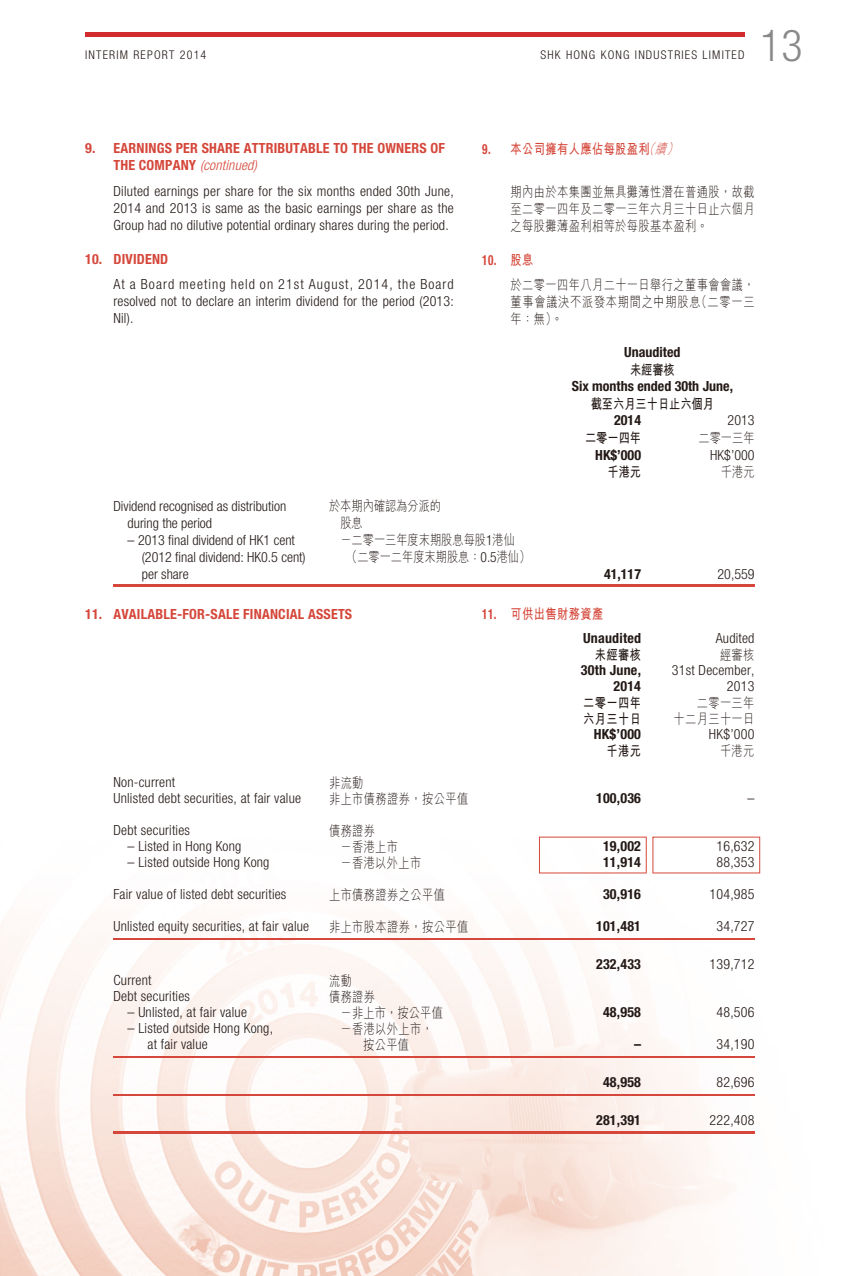
<style>
.page{position:relative;width:851px;height:1276px;background:#fff}
.page>*{position:absolute;margin:0;border:0;box-sizing:border-box;transform-origin:0 0}
.t1{font:300 condensed 44px "Helvetica Neue LT Std";color:#898989}
.t2{font:300 condensed 14px/17px "Helvetica Neue LT Std";letter-spacing:.015em;color:#231916}
.t3{font:14px/17px "M Hei HK Light E Ten B5 H";letter-spacing:.04em;color:#231916;text-align:justify;scale:.8 1}
.t4{font:700 condensed 14px/16px "Helvetica Neue LT Std";letter-spacing:.015em;color:#231916;text-align:right}
.t5{font:700 condensed 14px/17px "Helvetica Neue LT Std";letter-spacing:.015em;color:#d5473a}
.t6{font:14px/17px "M Hei HK Light E Ten B5 H";color:#231916;scale:.8 1}
.t7{font:14px "M Hei HK Bold E Ten B5 H";color:#231916;scale:.8 1}
.t8{font:14px "M Hei HK Bold E Ten B5 H";letter-spacing:.04em;color:#d5473a;scale:.8 1}
.t9{font:14px/16px "M Hei HK Bold E Ten B5 H";letter-spacing:.04em;color:#231916;scale:.8 1}
.t10{font:700 condensed 14px "Helvetica Neue LT Std";letter-spacing:.015em;color:#d5473a;scale:.8 1}
.t11{font:300 condensed 12px "Helvetica Neue LT Std";letter-spacing:.1em;color:#231916}
.s1{font-weight:300;font-style:italic}
.s2{font-family:"Helvetica Neue LT Std";font-weight:700;font-stretch:condensed}
.s3{font-family:"M Hei HK Light E Ten B5 H";font-style:italic}
.s4{font-family:"M Hei HK Bold E Ten B5 H";font-weight:400;font-stretch:normal}
.s5{font-family:"Helvetica Neue LT Std";font-weight:300;font-stretch:condensed}
</style>
<div class="page">
<hr style="left:85px;top:33px;width:659px;height:4px;background:#d12b2e">
<img style="left:0;top:584px;width:761px;height:692px">
<hr style="left:113px;top:585px;width:216px;height:2px;background:#d5473a">
<hr style="left:329px;top:585px;width:210px;height:2px;background:#d5473a">
<hr style="left:539px;top:585px;width:113px;height:2px;background:#d5473a">
<hr style="left:652px;top:585px;width:102px;height:2px;background:#d5473a">
<svg style="left:539px;top:836px;width:107px;height:37px"></svg>
<svg style="left:652px;top:836px;width:108px;height:37px"></svg>
<hr style="left:113px;top:938px;width:216px;height:1px;background:#d5473a">
<hr style="left:329px;top:938px;width:210px;height:1px;background:#d5473a">
<hr style="left:539px;top:938px;width:113px;height:1px;background:#d5473a">
<hr style="left:652px;top:938px;width:102px;height:1px;background:#d5473a">
<hr style="left:113px;top:1056px;width:216px;height:1px;background:#d5473a">
<hr style="left:329px;top:1056px;width:210px;height:1px;background:#d5473a">
<hr style="left:539px;top:1056px;width:113px;height:1px;background:#d5473a">
<hr style="left:652px;top:1056px;width:102px;height:1px;background:#d5473a">
<hr style="left:113px;top:1094px;width:216px;height:1px;background:#d5473a">
<hr style="left:329px;top:1094px;width:210px;height:1px;background:#d5473a">
<hr style="left:539px;top:1094px;width:113px;height:1px;background:#d5473a">
<hr style="left:652px;top:1094px;width:102px;height:1px;background:#d5473a">
<hr style="left:113px;top:1131px;width:216px;height:2px;background:#d5473a">
<hr style="left:329px;top:1131px;width:210px;height:2px;background:#d5473a">
<hr style="left:539px;top:1131px;width:113px;height:2px;background:#d5473a">
<hr style="left:652px;top:1131px;width:102px;height:2px;background:#d5473a">
<p class="t11" style="left:85px;top:51px;width:123px">INTERIM REPORT 2014</p>
<p class="t11" style="left:540px;top:51px;width:205px">SHK HONG KONG INDUSTRIES LIMITED</p>
<h1 class="t1" style="left:760px;top:29px;width:44px">13</h1>
<p class="t5" style="left:113px;top:142px;width:333px;text-indent:-28px">9. EARNINGS PER SHARE ATTRIBUTABLE TO THE OWNERS OF<br>THE COMPANY <span class="s1">(continued)</span></p>
<p class="t2" style="left:113px;top:184px;width:342px;text-align:justify">Diluted earnings per share for the six months ended 30th June, 2014 and 2013 is same as the basic earnings per share as the Group had no dilutive potential ordinary shares during the period.</p>
<p class="t5" style="left:85px;top:252px;width:85px">10. DIVIDEND</p>
<p class="t2" style="left:113px;top:278px;width:342px;text-align:justify">At a Board meeting held on 21st August, 2014, the Board resolved not to declare an interim dividend for the period (2013:<br>Nil).</p>
<p class="t8" style="left:482px;top:144px;width:250px"><span class="s2">9.</span> 本公司擁有人應佔每股盈利<span class="s3">（續）</span></p>
<p class="t3" style="left:510px;top:185px;width:306px">期內由於本集團並無具攤薄性潛在普通股，故截至二零一四年及二零一三年六月三十日止六個月之每股攤薄盈利相等於每股基本盈利。</p>
<p class="t10" style="left:482px;top:255px;width:65px">10. <span class="s4">股息</span></p>
<p class="t3" style="left:510px;top:278px;width:306px">於二零一四年八月二十一日舉行之董事會會議，董事會議決不派發本期間之中期股息（二零一三年：無）。</p>
<p class="t4" style="left:624px;top:346px;width:58px">Unaudited</p>
<p class="t7" style="left:630px;top:364px;width:57px">未經審核</p>
<p class="t4" style="left:571px;top:380px;width:163px">Six months ended 30th June,</p>
<p class="t7" style="left:590px;top:398px;width:155px">截至六月三十日止六個月</p>
<p class="t4" style="left:614px;top:414px;width:28px">2014</p>
<p class="t2" style="left:727px;top:414px;width:28px">2013</p>
<p class="t7" style="left:585px;top:432px;width:71px">二零一四年</p>
<p class="t3" style="left:698px;top:431px;width:71px">二零一三年</p>
<p class="t4" style="left:595px;top:448px;width:47px">HK$’000</p>
<p class="t2" style="left:710px;top:448px;width:46px">HK$’000</p>
<p class="t7" style="left:607px;top:466px;width:43px">千港元</p>
<p class="t3" style="left:720px;top:465px;width:43px">千港元</p>
<p class="t2" style="left:128px;top:499px;width:160px;text-indent:-14px">Dividend recognised as distribution during the period</p>
<p class="t6" style="left:340px;top:499px;width:127px;text-indent:-11px">於本期內確認為分派的股息</p>
<p class="t2" style="left:142px;top:533px;width:165px;text-indent:-14px">– 2013 final dividend of HK1 cent (2012 final dividend: HK0.5 cent) per share</p>
<p class="t6" style="left:346px;top:533px;width:232px;text-indent:-6px">－二零一三年度末期股息每股<span class="s5">1</span>港仙<br>（二零一二年度末期股息：<span class="s5">0.5</span>港仙）</p>
<p class="t4" style="left:604px;top:567px;width:38px">41,117</p>
<p class="t2" style="left:717px;top:567px;width:38px">20,559</p>
<p class="t5" style="left:85px;top:607px;width:268px">11. AVAILABLE-FOR-SALE FINANCIAL ASSETS</p>
<p class="t8" style="left:482px;top:609px;width:153px"><span class="s2">11.</span> 可供出售財務資產</p>
<p class="t4" style="left:583px;top:632px;width:59px">Unaudited</p>
<p class="t2" style="left:715px;top:631px;width:40px">Audited</p>
<p class="t7" style="left:595px;top:649px;width:59px">未經審核</p>
<p class="t3" style="left:720px;top:648px;width:45px">經審核</p>
<p class="t4" style="left:580px;top:664px;width:62px">30th June,<br>2014</p>
<p class="t2" style="left:671px;top:664px;width:84px;line-height:16px;text-align:right">31st December,<br>2013</p>
<p class="t9" style="left:583px;top:696px;width:74px">二零一四年六月三十日</p>
<p class="t3" style="left:673px;top:696px;width:103px;line-height:16px;text-align:right">二零一三年<br>十二月三十一日</p>
<p class="t4" style="left:594px;top:728px;width:49px">HK$’000</p>
<p class="t2" style="left:708px;top:727px;width:47px">HK$’000</p>
<p class="t7" style="left:606px;top:745px;width:45px">千港元</p>
<p class="t3" style="left:720px;top:744px;width:45px">千港元</p>
<p class="t2" style="left:113px;top:775px;width:63px">Non-current</p>
<p class="t3" style="left:329px;top:776px;width:45px">非流動</p>
<p class="t2" style="left:113px;top:791px;width:189px">Unlisted debt securities, at fair value</p>
<p class="t3" style="left:329px;top:792px;width:175px">非上市債務證券，按公平值</p>
<p class="t4" style="left:596px;top:792px;width:46px">100,036</p>
<p class="t2" style="left:747px;top:791px;width:8px">–</p>
<p class="t2" style="left:113px;top:823px;width:78px">Debt securities</p>
<p class="t3" style="left:329px;top:824px;width:59px">債務證券</p>
<p class="t2" style="left:128px;top:839px;width:115px">– Listed in Hong Kong</p>
<p class="t3" style="left:340px;top:840px;width:74px">－香港上市</p>
<p class="t4" style="left:603px;top:840px;width:40px">19,002</p>
<p class="t2" style="left:716px;top:839px;width:40px">16,632</p>
<p class="t2" style="left:128px;top:855px;width:143px">– Listed outside Hong Kong</p>
<p class="t3" style="left:340px;top:856px;width:103px">－香港以外上市</p>
<p class="t4" style="left:603px;top:856px;width:40px">11,914</p>
<p class="t2" style="left:716px;top:855px;width:40px">88,353</p>
<p class="t2" style="left:113px;top:887px;width:174px">Fair value of listed debt securities</p>
<p class="t3" style="left:329px;top:888px;width:146px">上市債務證券之公平值</p>
<p class="t4" style="left:603px;top:888px;width:40px">30,916</p>
<p class="t2" style="left:709px;top:887px;width:46px">104,985</p>
<p class="t2" style="left:113px;top:919px;width:197px">Unlisted equity securities, at fair value</p>
<p class="t3" style="left:329px;top:920px;width:175px">非上市股本證券，按公平值</p>
<p class="t4" style="left:596px;top:920px;width:46px">101,481</p>
<p class="t2" style="left:716px;top:919px;width:40px">34,727</p>
<p class="t4" style="left:596px;top:958px;width:46px">232,433</p>
<p class="t2" style="left:709px;top:957px;width:46px">139,712</p>
<p class="t2" style="left:113px;top:973px;width:40px">Current</p>
<p class="t3" style="left:329px;top:974px;width:30px">流動</p>
<p class="t2" style="left:113px;top:989px;width:78px">Debt securities</p>
<p class="t3" style="left:329px;top:990px;width:59px">債務證券</p>
<p class="t2" style="left:128px;top:1005px;width:121px">– Unlisted, at fair value</p>
<p class="t3" style="left:340px;top:1006px;width:130px">－非上市，按公平值</p>
<p class="t4" style="left:603px;top:1006px;width:40px">48,958</p>
<p class="t2" style="left:716px;top:1005px;width:40px">48,506</p>
<p class="t2" style="left:147px;top:1022px;width:127px;line-height:16px;text-indent:-20px">– Listed outside Hong Kong, at fair value</p>
<p class="t3" style="left:340px;top:1022px;width:117px;line-height:16px;text-align:center">－香港以外上市，按公平值</p>
<p class="t4" style="left:634px;top:1038px;width:8px">–</p>
<p class="t2" style="left:716px;top:1037px;width:40px">34,190</p>
<p class="t4" style="left:603px;top:1076px;width:40px">48,958</p>
<p class="t2" style="left:716px;top:1075px;width:40px">82,696</p>
<p class="t4" style="left:596px;top:1114px;width:46px">281,391</p>
<p class="t2" style="left:709px;top:1113px;width:46px">222,408</p>
</div>
